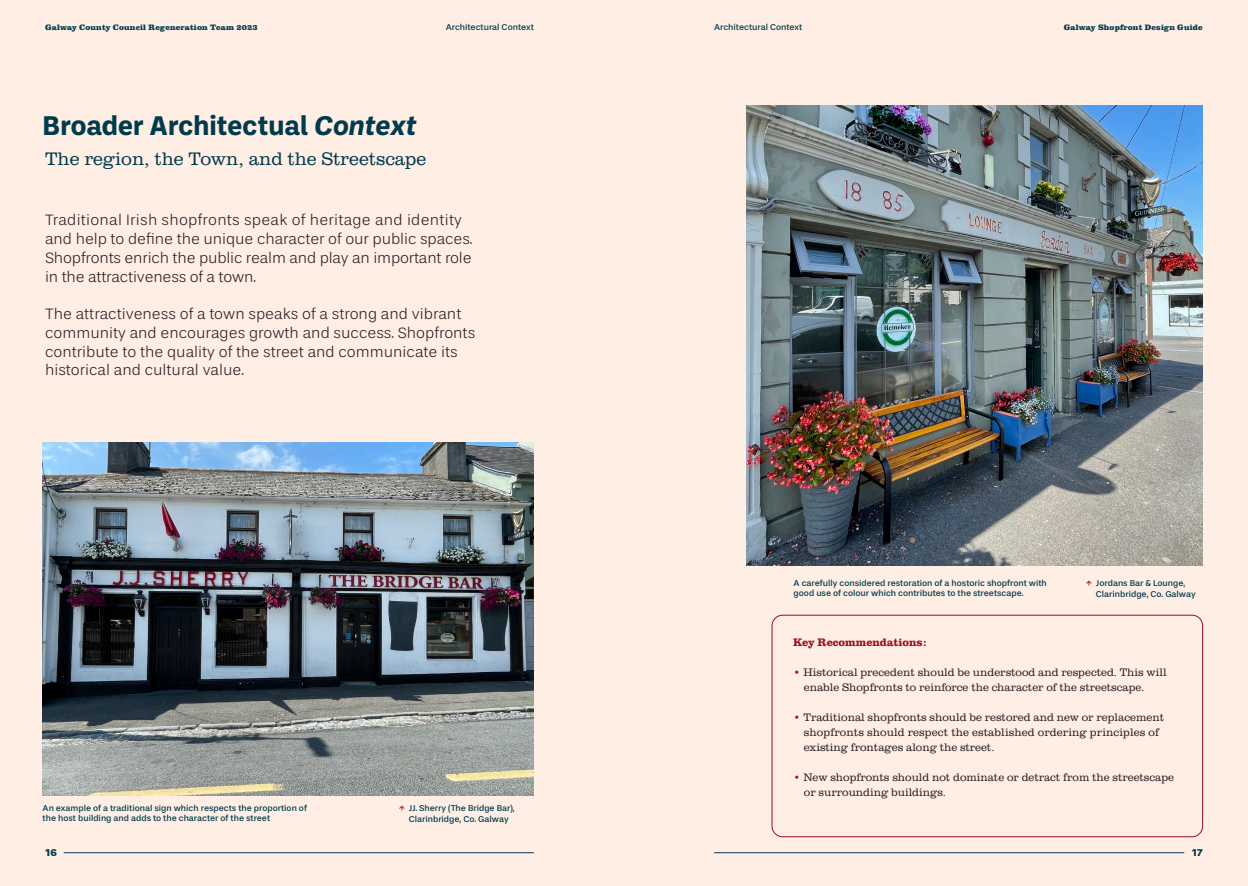
<style>
.page{position:relative;width:1248px;height:886px;background:#fff}
.page>*{position:absolute;margin:0;border:0;box-sizing:border-box;transform-origin:0 0}
.t1{font:700 27.5px "Ballinger";color:#003b4d}
.t2{font:300 18.75px "Clarendon URW";color:#003b4d}
.t3{font:300 15.62px/18.8px "Stevie Sans";color:#231f20}
.body_serif{font:300 11.25px/15px "Clarendon URW";color:#231f20}
.body_serif-2{font:700 11.25px "Clarendon URW";color:#9a0f1e}
.t4{font:900 10px "Stevie Sans";color:#003b4d}
.margin{font:8.75px/11.2px "Stevie Sans";color:#003b4d}
.t5{font:700 expanded 8.12px "Clarendon URW";letter-spacing:.02em;color:#003b4d}
.s1{font-style:italic}
.s2{color:#9a0f1e}
</style>
<div class="page">
<div style="left:0;top:0;width:1247px;height:886px;background:#ffeee4"></div>
<hr style="left:714px;top:852px;width:470px;height:1px;background:#0a355e">
<hr style="left:64px;top:852px;width:470px;height:1px;background:#0a355e">
<img style="left:42px;top:442px;width:492px;height:354px">
<img style="left:746px;top:105px;width:456px;height:460px">
<div style="left:771px;top:615px;width:431px;height:222px;border:1px solid #9a0f1e;border-radius:11px"></div>
<p class="margin" style="left:445px;top:21px;width:90px">Architectural Context</p>
<p class="margin" style="left:714px;top:21px;width:90px">Architectural Context</p>
<p class="t5" style="left:45px;top:21px;width:214px">Galway County Council Regeneration Team 2023</p>
<p class="t5" style="left:1063px;top:21px;width:141px">Galway Shopfront Design Guide</p>
<p class="t1" style="left:43px;top:106px;width:375px">Broader Architectual <span class="s1">Context</span></p>
<p class="t2" style="left:45px;top:146px;width:383px">The region, the Town, and the Streetscape</p>
<p class="t3" style="left:45px;top:211px;width:429px">Traditional Irish shopfronts speak of heritage and identity and help to define the unique character of our public spaces.<br>Shopfronts enrich the public realm and play an important role in the attractiveness of a town.</p>
<p class="t3" style="left:45px;top:305px;width:431px">The attractiveness of a town speaks of a strong and vibrant community and encourages growth and success. Shopfronts contribute to the quality of the street and communicate its historical and cultural value.</p>
<p class="margin" style="left:43px;top:803px;width:266px;line-height:10.5px">An example of a traditional sign which respects the proportion of the host building and adds to the character of the street</p>
<p class="margin" style="left:399px;top:802px;width:117px;text-align:center"><span class="s2">_ˆ</span> JJ. Sherry (The Bridge Bar),<br>Clarinbridge, Co. Galway</p>
<p class="margin" style="left:793px;top:577px;width:255px;line-height:10.5px">A carefully considered restoration of a hostoric shopfront with good use of colour which contributes to the streetscape.</p>
<p class="margin" style="left:1095px;top:577px;width:101px;text-indent:-10px"><span class="s2">_ˆ</span> Jordans Bar &amp; Lounge,<br>Clarinbridge, Co. Galway</p>
<p class="body_serif-2" style="left:793px;top:634px;width:135px">Key Recommendations:</p>
<p class="body_serif" style="left:803px;top:664px;width:364px;text-indent:-11px"><span class="s2">•</span> Historical precedent should be understood and respected. This will enable Shopfronts to reinforce the character of the streetscape.</p>
<p class="body_serif" style="left:803px;top:709px;width:362px;text-indent:-11px"><span class="s2">•</span> Traditional shopfronts should be restored and new or replacement shopfronts should respect the established ordering principles of existing frontages along the street.</p>
<p class="body_serif" style="left:803px;top:769px;width:371px;text-indent:-11px"><span class="s2">•</span> New shopfronts should not dominate or detract from the streetscape or surrounding buildings.</p>
<p class="t4" style="left:45px;top:846px;width:14px">16</p>
<p class="t4" style="left:1191px;top:846px;width:13px">17</p>
</div>
